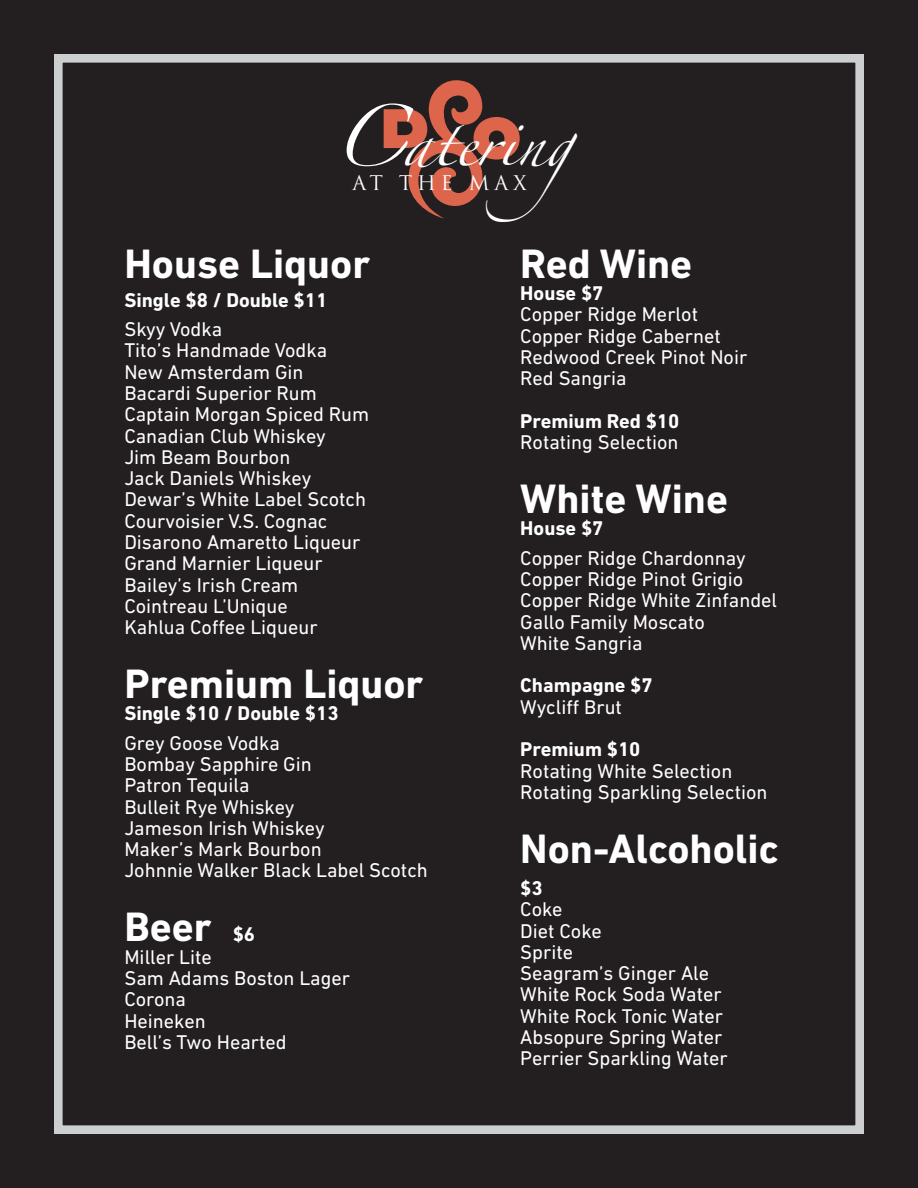
<style>
.page{position:relative;width:918px;height:1188px;background:#231f20}
.page>*{position:absolute;margin:0;border:0;box-sizing:border-box;transform-origin:0 0}
.t1{font:43.35px "Zapfino";color:#fff}
.t2{font:700 41.85px "DIN Next LT Pro";color:#fff}
.t3{font:20.25px "DIN Next LT Pro";color:#fff}
.t4{font:700 20.25px "DIN Next LT Pro";color:#fff}
.t5{font:19.65px "Trajan Pro";letter-spacing:.24em;color:#fff}
.s1{font-size:55.05px}
.s2{font-size:20.25px}
</style>
<div class="page">
<div style="left:54px;top:54px;width:810px;height:1080px;border:9px solid #cdced0"></div>
<svg style="left:384px;top:80px;width:136px;height:139px"></svg>
<p class="t1" style="left:331px;top:125px;width:307px"><span class="s1">C</span>atering</p>
<p class="t5" style="left:352px;top:171px;width:176px">AT THE MAX</p>
<p class="t2" style="left:124px;top:239px;width:247px">House Liquor</p>
<p class="t4" style="left:124px;top:288px;width:204px">Single $8 / Double $11</p>
<p class="t3" style="left:124px;top:318px;width:99px">Skyy Vodka</p>
<p class="t3" style="left:124px;top:339px;width:204px">Tito’s Handmade Vodka</p>
<p class="t3" style="left:124px;top:360px;width:181px">New Amsterdam Gin</p>
<p class="t3" style="left:124px;top:381px;width:194px">Bacardi Superior Rum</p>
<p class="t3" style="left:124px;top:403px;width:246px">Captain Morgan Spiced Rum</p>
<p class="t3" style="left:124px;top:424px;width:203px">Canadian Club Whiskey</p>
<p class="t3" style="left:124px;top:445px;width:168px">Jim Beam Bourbon</p>
<p class="t3" style="left:124px;top:467px;width:189px">Jack Daniels Whiskey</p>
<p class="t3" style="left:124px;top:488px;width:243px">Dewar’s White Label Scotch</p>
<p class="t3" style="left:124px;top:509px;width:205px">Courvoisier V.S. Cognac</p>
<p class="t3" style="left:124px;top:530px;width:238px">Disarono Amaretto Liqueur</p>
<p class="t3" style="left:124px;top:552px;width:200px">Grand Marnier Liqueur</p>
<p class="t3" style="left:124px;top:573px;width:175px">Bailey’s Irish Cream</p>
<p class="t3" style="left:124px;top:594px;width:165px">Cointreau L’Unique</p>
<p class="t3" style="left:124px;top:616px;width:195px">Kahlua Coffee Liqueur</p>
<p class="t2" style="left:124px;top:659px;width:301px">Premium Liquor</p>
<p class="t4" style="left:124px;top:702px;width:216px">Single $10 / Double $13</p>
<p class="t3" style="left:124px;top:731px;width:157px">Grey Goose Vodka</p>
<p class="t3" style="left:124px;top:752px;width:189px">Bombay Sapphire Gin</p>
<p class="t3" style="left:124px;top:774px;width:127px">Patron Tequila</p>
<p class="t3" style="left:124px;top:795px;width:172px">Bulleit Rye Whiskey</p>
<p class="t3" style="left:124px;top:816px;width:202px">Jameson Irish Whiskey</p>
<p class="t3" style="left:124px;top:838px;width:199px">Maker’s Mark Bourbon</p>
<p class="t3" style="left:124px;top:859px;width:305px">Johnnie Walker Black Label Scotch</p>
<p class="t2" style="left:124px;top:903px;width:132px">Beer <span class="s2">$6</span></p>
<p class="t3" style="left:124px;top:945px;width:89px">Miller Lite</p>
<p class="t3" style="left:124px;top:966px;width:227px">Sam Adams Boston Lager</p>
<p class="t3" style="left:124px;top:988px;width:63px">Corona</p>
<p class="t3" style="left:124px;top:1009px;width:83px">Heineken</p>
<p class="t3" style="left:124px;top:1030px;width:164px">Bell’s Two Hearted</p>
<p class="t2" style="left:520px;top:239px;width:174px">Red Wine</p>
<p class="t4" style="left:520px;top:281px;width:85px">House $7</p>
<p class="t3" style="left:520px;top:303px;width:179px">Copper Ridge Merlot</p>
<p class="t3" style="left:520px;top:324px;width:202px">Copper Ridge Cabernet</p>
<p class="t3" style="left:520px;top:345px;width:229px">Redwood Creek Pinot Noir</p>
<p class="t3" style="left:520px;top:367px;width:108px">Red Sangria</p>
<p class="t4" style="left:520px;top:409px;width:161px">Premium Red $10</p>
<p class="t3" style="left:520px;top:431px;width:160px">Rotating Selection</p>
<p class="t2" style="left:520px;top:474px;width:209px">White Wine</p>
<p class="t4" style="left:520px;top:517px;width:85px">House $7</p>
<p class="t3" style="left:520px;top:546px;width:227px">Copper Ridge Chardonnay</p>
<p class="t3" style="left:520px;top:567px;width:225px">Copper Ridge Pinot Grigio</p>
<p class="t3" style="left:520px;top:589px;width:258px">Copper Ridge White Zinfandel</p>
<p class="t3" style="left:520px;top:610px;width:186px">Gallo Family Moscato</p>
<p class="t3" style="left:520px;top:631px;width:124px">White Sangria</p>
<p class="t4" style="left:520px;top:674px;width:134px">Champagne $7</p>
<p class="t3" style="left:520px;top:695px;width:103px">Wycliff Brut</p>
<p class="t4" style="left:520px;top:738px;width:122px">Premium $10</p>
<p class="t3" style="left:520px;top:759px;width:214px">Rotating White Selection</p>
<p class="t3" style="left:520px;top:780px;width:249px">Rotating Sparkling Selection</p>
<p class="t2" style="left:520px;top:824px;width:260px">Non-Alcoholic</p>
<p class="t4" style="left:520px;top:876px;width:24px">$3</p>
<p class="t3" style="left:520px;top:898px;width:44px">Coke</p>
<p class="t3" style="left:520px;top:919px;width:83px">Diet Coke</p>
<p class="t3" style="left:520px;top:940px;width:54px">Sprite</p>
<p class="t3" style="left:520px;top:962px;width:190px">Seagram’s Ginger Ale</p>
<p class="t3" style="left:520px;top:983px;width:203px">White Rock Soda Water</p>
<p class="t3" style="left:520px;top:1004px;width:204px">White Rock Tonic Water</p>
<p class="t3" style="left:520px;top:1025px;width:204px">Absopure Spring Water</p>
<p class="t3" style="left:520px;top:1047px;width:209px">Perrier Sparkling Water</p>
</div>
